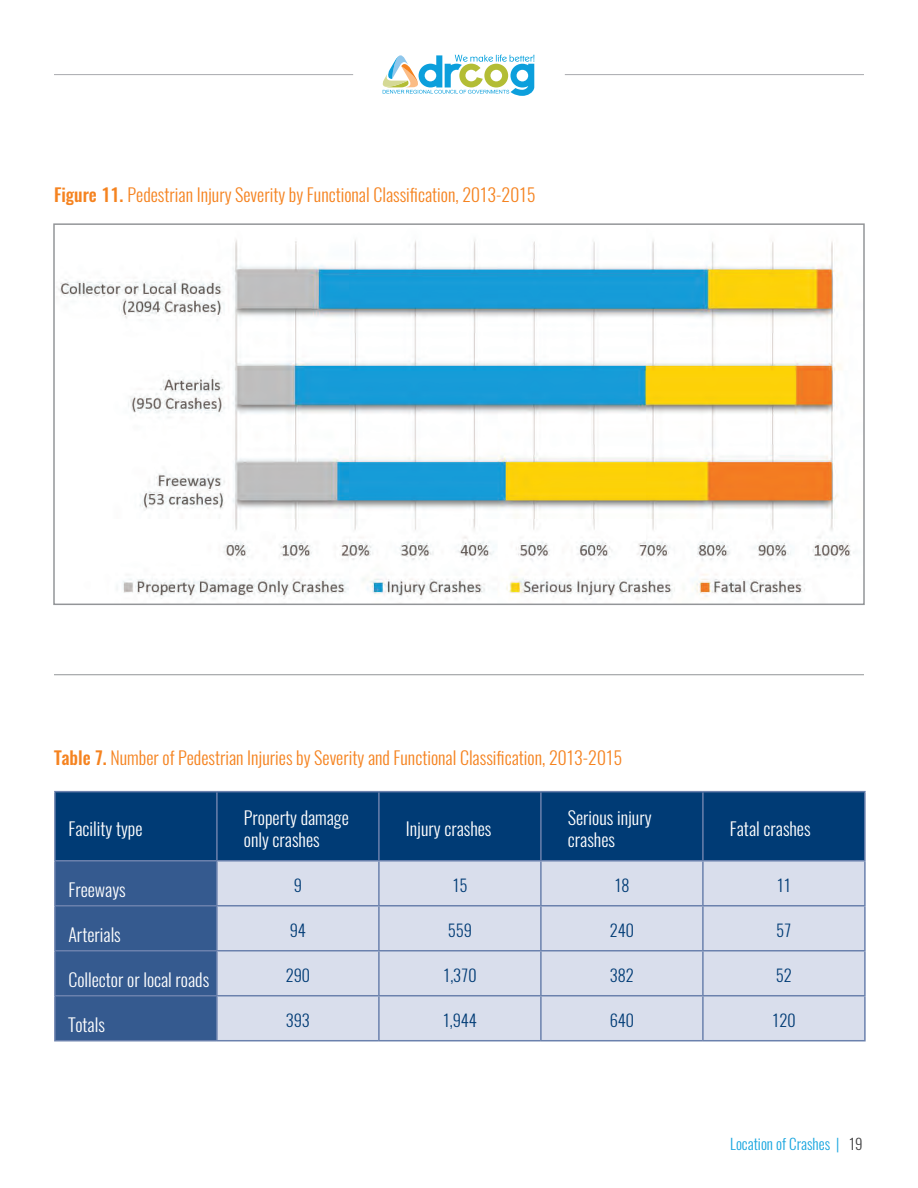
<style>
.page{position:relative;width:918px;height:1188px;background:#fff}
.page>*{position:absolute;margin:0;border:0;box-sizing:border-box;transform-origin:0 0}
.t1{font:300 18px "Oswald";color:#f58320}
.t2{font:300 18px/22.5px "Oswald";color:#fff}
.t3{font:300 16.5px "Oswald";color:#003b75}
.t4{font:300 15px "Oswald";color:#19a6df}
.s1{font-weight:500}
.s2{color:#3e3e3f}
</style>
<div class="page">
<svg style="left:382px;top:54px;width:152px;height:42px"></svg>
<hr style="left:54px;top:74px;width:299px;height:1px;background:#a8a9ad">
<hr style="left:565px;top:74px;width:299px;height:1px;background:#a8a9ad">
<div style="left:56px;top:792px;width:808px;height:68px;background:#003b75"></div>
<div style="left:56px;top:862px;width:160px;height:178px;background:#355a8f"></div>
<div style="left:218px;top:862px;width:646px;height:178px;background:#d9deec"></div>
<hr style="left:216px;top:792px;width:2px;height:68px;background:#6b81ad">
<hr style="left:378px;top:792px;width:2px;height:68px;background:#6b81ad">
<hr style="left:540px;top:792px;width:2px;height:68px;background:#6b81ad">
<hr style="left:702px;top:792px;width:2px;height:68px;background:#6b81ad">
<hr style="left:378px;top:862px;width:2px;height:43px;background:#6b81ad">
<hr style="left:540px;top:862px;width:2px;height:43px;background:#6b81ad">
<hr style="left:702px;top:862px;width:2px;height:43px;background:#6b81ad">
<hr style="left:54px;top:905px;width:163px;height:2px;background:#6b81ad">
<hr style="left:217px;top:905px;width:162px;height:2px;background:#6b81ad">
<hr style="left:379px;top:905px;width:162px;height:2px;background:#6b81ad">
<hr style="left:378px;top:907px;width:2px;height:43px;background:#6b81ad">
<hr style="left:541px;top:905px;width:162px;height:2px;background:#6b81ad">
<hr style="left:540px;top:907px;width:2px;height:43px;background:#6b81ad">
<hr style="left:703px;top:905px;width:163px;height:2px;background:#6b81ad">
<hr style="left:702px;top:907px;width:2px;height:43px;background:#6b81ad">
<hr style="left:54px;top:950px;width:163px;height:2px;background:#6b81ad">
<hr style="left:217px;top:950px;width:162px;height:2px;background:#6b81ad">
<hr style="left:379px;top:950px;width:162px;height:2px;background:#6b81ad">
<hr style="left:378px;top:952px;width:2px;height:43px;background:#6b81ad">
<hr style="left:541px;top:950px;width:162px;height:2px;background:#6b81ad">
<hr style="left:540px;top:952px;width:2px;height:43px;background:#6b81ad">
<hr style="left:703px;top:950px;width:163px;height:2px;background:#6b81ad">
<hr style="left:702px;top:952px;width:2px;height:43px;background:#6b81ad">
<hr style="left:54px;top:995px;width:163px;height:1px;background:#6b81ad">
<hr style="left:217px;top:995px;width:162px;height:1px;background:#6b81ad">
<hr style="left:379px;top:995px;width:162px;height:1px;background:#6b81ad">
<hr style="left:378px;top:996px;width:2px;height:44px;background:#6b81ad">
<hr style="left:541px;top:995px;width:162px;height:1px;background:#6b81ad">
<hr style="left:540px;top:996px;width:2px;height:44px;background:#6b81ad">
<hr style="left:703px;top:995px;width:163px;height:1px;background:#6b81ad">
<hr style="left:702px;top:996px;width:2px;height:44px;background:#6b81ad">
<hr style="left:54px;top:791px;width:163px;height:1px;background:#6b81ad">
<hr style="left:54px;top:792px;width:2px;height:68px;background:#6b81ad">
<hr style="left:217px;top:791px;width:162px;height:1px;background:#6b81ad">
<hr style="left:379px;top:791px;width:162px;height:1px;background:#6b81ad">
<hr style="left:541px;top:791px;width:162px;height:1px;background:#6b81ad">
<hr style="left:703px;top:791px;width:163px;height:1px;background:#6b81ad">
<hr style="left:864px;top:792px;width:2px;height:68px;background:#6b81ad">
<hr style="left:54px;top:860px;width:163px;height:2px;background:#6b81ad">
<hr style="left:54px;top:862px;width:2px;height:43px;background:#6b81ad">
<hr style="left:54px;top:907px;width:2px;height:43px;background:#6b81ad">
<hr style="left:54px;top:952px;width:2px;height:43px;background:#6b81ad">
<hr style="left:54px;top:996px;width:2px;height:44px;background:#6b81ad">
<hr style="left:54px;top:1040px;width:163px;height:1px;background:#6b81ad">
<hr style="left:217px;top:860px;width:162px;height:2px;background:#6b81ad">
<hr style="left:216px;top:862px;width:2px;height:43px;background:#6b81ad">
<hr style="left:379px;top:860px;width:162px;height:2px;background:#6b81ad">
<hr style="left:541px;top:860px;width:162px;height:2px;background:#6b81ad">
<hr style="left:703px;top:860px;width:163px;height:2px;background:#6b81ad">
<hr style="left:864px;top:862px;width:2px;height:43px;background:#6b81ad">
<hr style="left:216px;top:907px;width:2px;height:43px;background:#6b81ad">
<hr style="left:864px;top:907px;width:2px;height:43px;background:#6b81ad">
<hr style="left:216px;top:952px;width:2px;height:43px;background:#6b81ad">
<hr style="left:864px;top:952px;width:2px;height:43px;background:#6b81ad">
<hr style="left:216px;top:996px;width:2px;height:44px;background:#6b81ad">
<hr style="left:864px;top:996px;width:2px;height:44px;background:#6b81ad">
<hr style="left:217px;top:1040px;width:162px;height:1px;background:#6b81ad">
<hr style="left:379px;top:1040px;width:162px;height:1px;background:#6b81ad">
<hr style="left:541px;top:1040px;width:162px;height:1px;background:#6b81ad">
<hr style="left:703px;top:1040px;width:163px;height:1px;background:#6b81ad">
<hr style="left:54px;top:674px;width:810px;height:1px;background:#939598">
<img style="left:58px;top:240px;width:796px;height:359px">
<div style="left:53px;top:223px;width:812px;height:382px;border:2px solid #939598"></div>
<p class="t1" style="left:54px;top:183px;width:483px"><span class="s1">Figure 11.</span> Pedestrian Injury Severity by Functional Classification, 2013-2015</p>
<p class="t1" style="left:54px;top:745px;width:570px"><span class="s1">Table 7.</span> Number of Pedestrian Injuries by Severity and Functional Classification, 2013-2015</p>
<p class="t2" style="left:68px;top:818px;width:76px">Facility type</p>
<p class="t2" style="left:244px;top:806px;width:106px">Property damage only crashes</p>
<p class="t2" style="left:406px;top:818px;width:87px">Injury crashes</p>
<p class="t2" style="left:568px;top:806px;width:85px">Serious injury crashes</p>
<p class="t2" style="left:730px;top:818px;width:82px">Fatal crashes</p>
<p class="t2" style="left:68px;top:878px;width:59px">Freeways</p>
<p class="t3" style="left:294px;top:875px;width:10px">9</p>
<p class="t3" style="left:452px;top:875px;width:17px">15</p>
<p class="t3" style="left:614px;top:875px;width:17px">18</p>
<p class="t3" style="left:777px;top:875px;width:16px">11</p>
<p class="t2" style="left:68px;top:923px;width:54px">Arterials</p>
<p class="t3" style="left:290px;top:920px;width:18px">94</p>
<p class="t3" style="left:448px;top:920px;width:26px">559</p>
<p class="t3" style="left:610px;top:920px;width:26px">240</p>
<p class="t3" style="left:776px;top:920px;width:17px">57</p>
<p class="t2" style="left:68px;top:968px;width:142px">Collector or local roads</p>
<p class="t3" style="left:286px;top:965px;width:26px">290</p>
<p class="t3" style="left:443px;top:965px;width:35px">1,370</p>
<p class="t3" style="left:610px;top:965px;width:25px">382</p>
<p class="t3" style="left:776px;top:965px;width:17px">52</p>
<p class="t2" style="left:68px;top:1013px;width:38px">Totals</p>
<p class="t3" style="left:286px;top:1010px;width:25px">393</p>
<p class="t3" style="left:443px;top:1010px;width:36px">1,944</p>
<p class="t3" style="left:610px;top:1010px;width:26px">640</p>
<p class="t3" style="left:772px;top:1010px;width:25px">120</p>
<p class="t4" style="left:730px;top:1134px;width:134px">Location of Crashes | <span class="s2">19</span></p>
</div>
